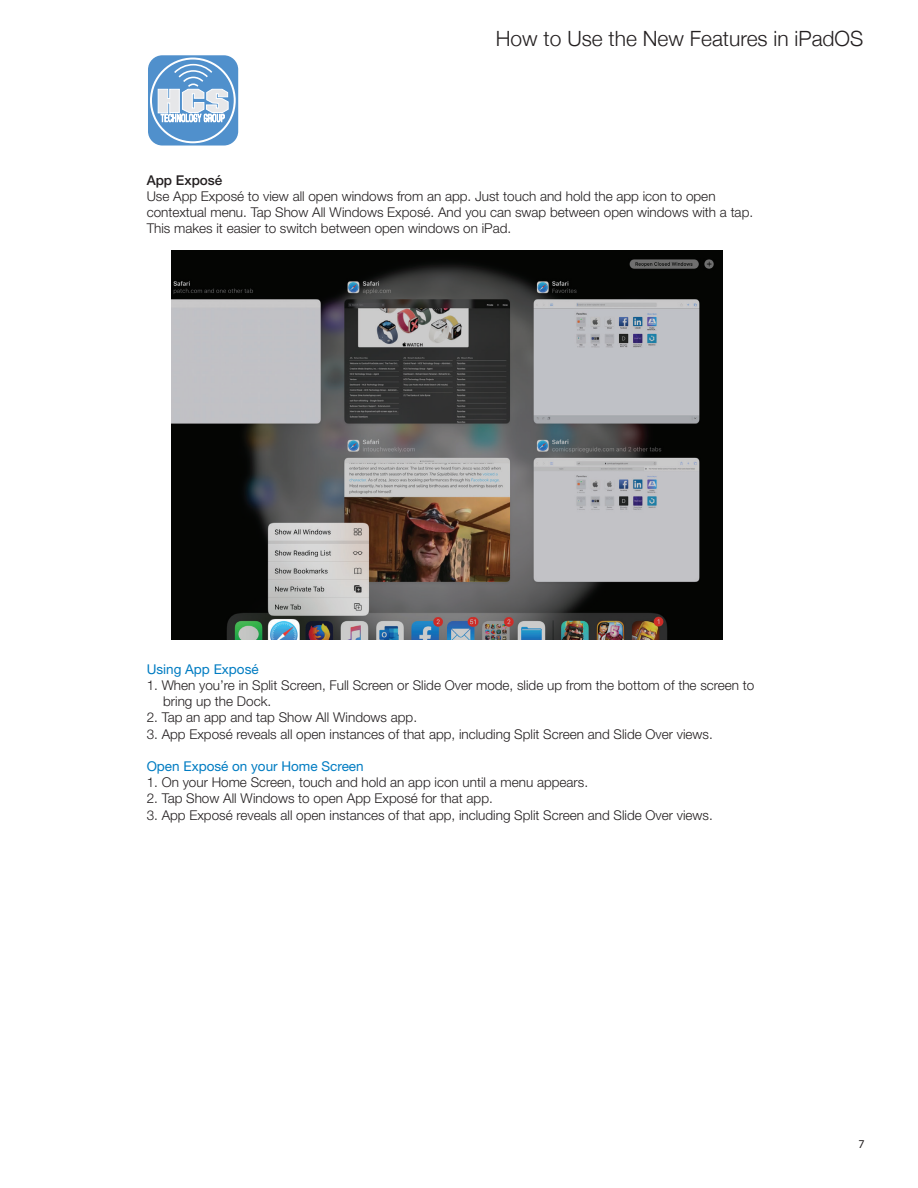
<style>
.page{position:relative;width:918px;height:1188px;background:#fff}
.page>*{position:absolute;margin:0;border:0;box-sizing:border-box;transform-origin:0 0}
.t1{font:300 21px "Helvetica Neue";color:#231f20}
.t2{font:300 13.5px/16.2px "Helvetica Neue LT Std";color:#231f20}
.t3{font:13.5px "Helvetica Neue LT Std";color:#007cc2}
.t4{font:500 13.5px "Helvetica Neue LT Std";color:#231f20}
.t5{font:12px "Myriad Pro";color:#231f20}
</style>
<div class="page">
<svg style="left:147px;top:54px;width:93px;height:93px"></svg>
<div style="left:148px;top:55px;width:90px;height:91px;background:#5090cc;border-radius:14px"></div>
<svg style="left:158px;top:63px;width:71px;height:61px"></svg>
<div style="left:150px;top:58px;width:86px;height:85px;border:2px solid #fff;border-radius:50%"></div>
<img style="left:171px;top:250px;width:552px;height:390px">
<h1 class="t1" style="left:496px;top:21px;width:369px">How to Use the New Features in iPadOS</h1>
<p class="t4" style="left:147px;top:172px;width:77px">App Exposé</p>
<p class="t2" style="left:147px;top:188px;width:608px">Use App Exposé to view all open windows from an app. Just touch and hold the app icon to open contextual menu. Tap Show All Windows Exposé. And you can swap between open windows with a tap.<br>This makes it easier to switch between open windows on iPad.</p>
<p class="t3" style="left:147px;top:661px;width:114px">Using App Exposé</p>
<p class="t2" style="left:163px;top:677px;width:593px;text-indent:-16px">1. When you’re in Split Screen, Full Screen or Slide Over mode, slide up from the bottom of the screen to bring up the Dock.</p>
<p class="t2" style="left:147px;top:709px;width:272px">2. Tap an app and tap Show All Windows app.</p>
<p class="t2" style="left:147px;top:725px;width:568px">3. App Exposé reveals all open instances of that app, including Split Screen and Slide Over views.</p>
<p class="t3" style="left:147px;top:758px;width:219px">Open Exposé on your Home Screen</p>
<p class="t2" style="left:147px;top:774px;width:443px">1. On your Home Screen, touch and hold an app icon until a menu appears.</p>
<p class="t2" style="left:147px;top:790px;width:348px">2. Tap Show All Windows to open App Exposé for that app.</p>
<p class="t2" style="left:147px;top:806px;width:568px">3. App Exposé reveals all open instances of that app, including Split Screen and Slide Over views.</p>
<p class="t5" style="left:858px;top:1137px;width:8px">7</p>
</div>
